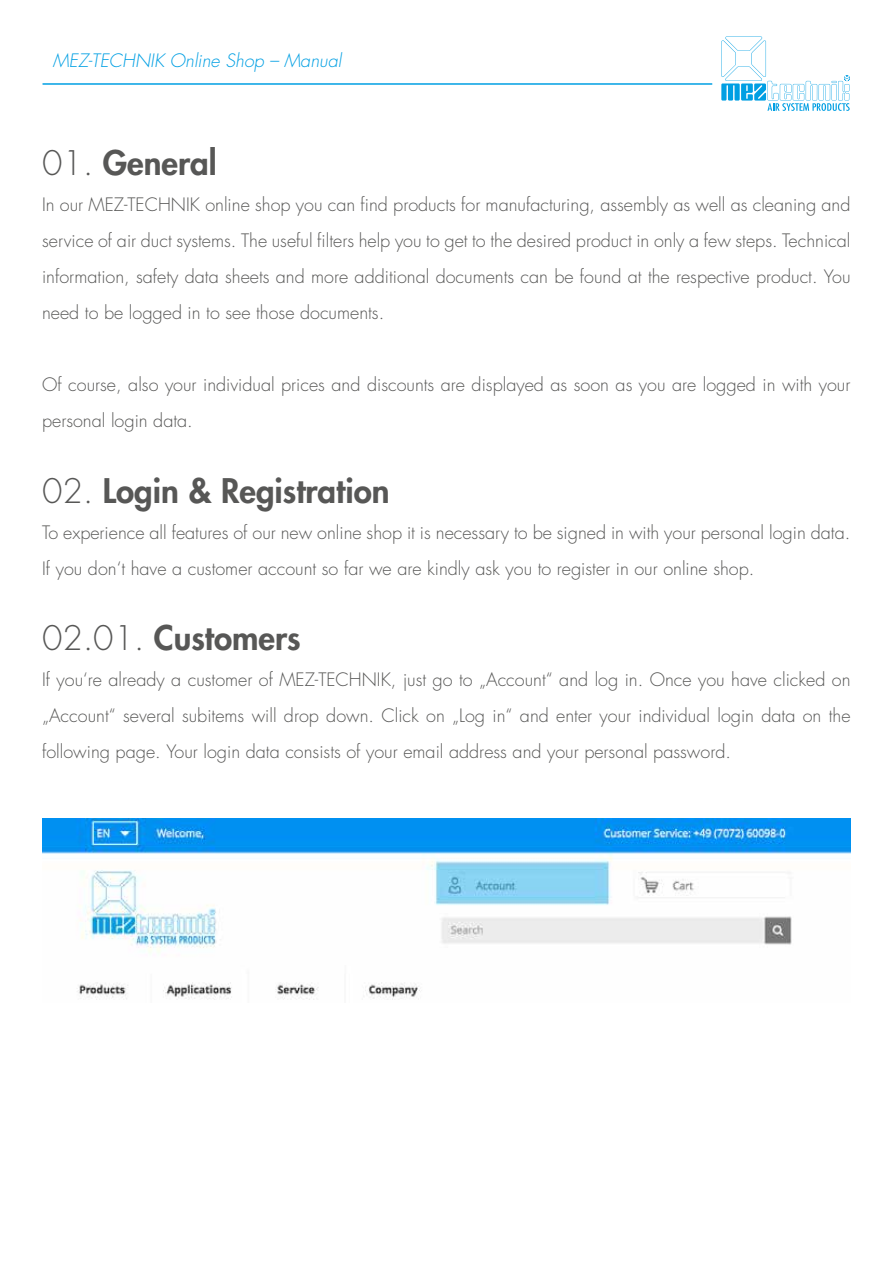
<style>
.page{position:relative;width:893px;height:1263px;background:#fff}
.page>*{position:absolute;margin:0;border:0;box-sizing:border-box;transform-origin:0 0}
.t1{font:800 33px "Futura";color:#575756}
.t2{font:300 18px/36px "Futura";color:#575756;text-align:justify}
.t3{font:italic 300 18px "Futura";color:#009fe3}
.s1{font-weight:300}
</style>
<div class="page">
<svg style="left:721px;top:36px;width:129px;height:75px"></svg>
<img style="left:43px;top:819px;width:807px;height:181px">
<hr style="left:43px;top:83px;width:669px;height:2px;background:#009fe3">
<p class="t3" style="left:53px;top:49px;width:290px">MEZ-TECHNIK Online Shop – Manual</p>
<h1 class="t1" style="left:42px;top:141px;width:176px"><span class="s1">01.</span> General</h1>
<p class="t2" style="left:42px;top:187px;width:810px">In our MEZ-TECHNIK online shop you can find products for manufacturing, assembly as well as cleaning and service of air duct systems. The useful filters help you to get to the desired product in only a few steps. Technical information, safety data sheets and more additional documents can be found at the respective product. You need to be logged in to see those documents.</p>
<p class="t2" style="left:42px;top:367px;width:810px">Of course, also your individual prices and discounts are displayed as soon as you are logged in with your personal login data.</p>
<h1 class="t1" style="left:42px;top:468px;width:349px"><span class="s1">02.</span> Login &amp; Registration</h1>
<p class="t2" style="left:42px;top:514px;width:810px">To experience all features of our new online shop it is necessary to be signed in with your personal login data.<br>If you don‘t have a customer account so far we are kindly ask you to register in our online shop.</p>
<h1 class="t1" style="left:42px;top:616px;width:260px"><span class="s1">02.01.</span> Customers</h1>
<p class="t2" style="left:42px;top:662px;width:810px">If you‘re already a customer of MEZ-TECHNIK, just go to „Account“ and log in. Once you have clicked on „Account“ several subitems will drop down. Click on „Log in“ and enter your individual login data on the following page. Your login data consists of your email address and your personal password.</p>
</div>
